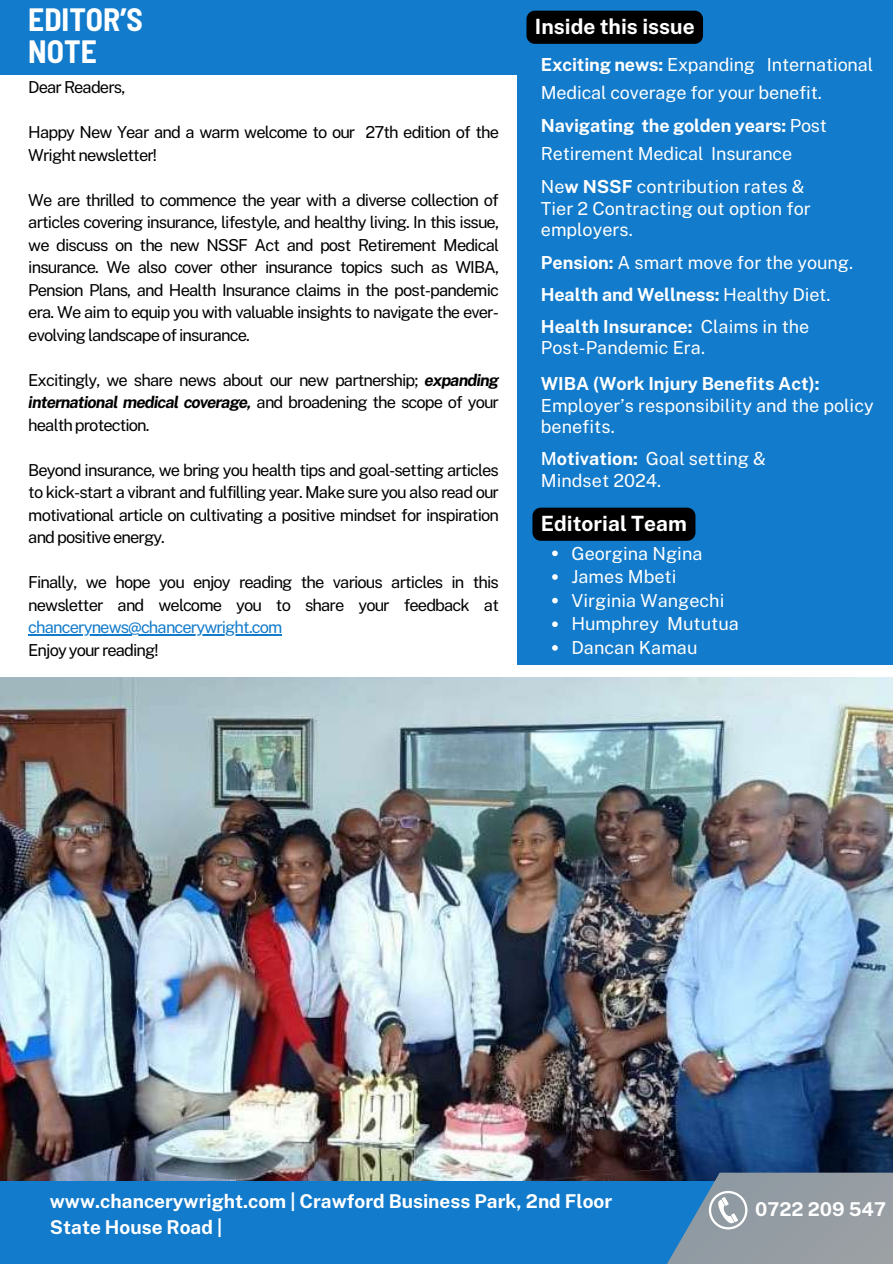
<style>
.page{position:relative;width:893px;height:1264px;background:#fff}
.page>*{position:absolute;margin:0;border:0;box-sizing:border-box;transform-origin:0 0}
.t1{font:700 semi-condensed 31.5px/31.5px "Barlow";color:#fff}
.t2{font:700 21px "Public Sans";color:#fff}
.t3{font:700 19.05px/25.8px "Public Sans";color:#fff}
.t4{font:18px/23.7px "Public Sans";color:#fff}
.t5{font:700 18px "Public Sans";color:#fff}
.t6{font:16.5px/22.5px "Public Sans";letter-spacing:-.055em;color:#000;text-align:justify}
.t7{font:16.5px "Public Sans";letter-spacing:-.055em;color:#127bcb}
.s1{font-weight:700;font-style:italic}
.s2{font-weight:700}
.s3{font-weight:500}
</style>
<div class="page">
<img style="left:0;top:677px;width:892px;height:504px">
<div style="left:0;top:0;width:518px;height:75px;background:#127bcb"></div>
<div style="left:517px;top:0;width:375px;height:378px;background:#127bcb"></div>
<div style="left:517px;top:363px;width:375px;height:302px;background:#127bcb"></div>
<hr style="left:28px;top:634px;width:253px;height:1px;background:#127bcb">
<svg style="left:552px;top:550px;width:5px;height:6px"></svg>
<svg style="left:552px;top:574px;width:5px;height:6px"></svg>
<svg style="left:552px;top:598px;width:5px;height:5px"></svg>
<svg style="left:552px;top:621px;width:5px;height:6px"></svg>
<svg style="left:552px;top:645px;width:5px;height:5px"></svg>
<div style="left:0;top:1181px;width:854px;height:82px;background:#127bcb"></div>
<svg style="left:630px;top:1172px;width:262px;height:91px"></svg>
<div style="left:526px;top:11px;width:177px;height:33px;background:#000"></div>
<div style="left:532px;top:507px;width:163px;height:34px;background:#000;border-radius:8px"></div>
<h1 class="t1" style="left:28px;top:3px;width:116px">EDITOR’S<br>NOTE</h1>
<p class="t6" style="left:28px;top:76px;width:98px">Dear Readers,</p>
<p class="t6" style="left:28px;top:121px;width:472px">Happy New Year and a warm welcome to our 27th edition of the<br>Wright newsletter!</p>
<p class="t6" style="left:28px;top:188px;width:472px">We are thrilled to commence the year with a diverse collection of articles covering insurance, lifestyle, and healthy living. In this issue, we discuss on the new NSSF Act and post Retirement Medical insurance. We also cover other insurance topics such as WIBA, Pension Plans, and Health Insurance claims in the post-pandemic era. We aim to equip you with valuable insights to navigate the ever&shy;evolving landscape of insurance.</p>
<p class="t6" style="left:28px;top:368px;width:472px">Excitingly, we share news about our new partnership; <span class="s1">expanding international medical coverage,</span> and broadening the scope of your health protection.</p>
<p class="t6" style="left:28px;top:458px;width:472px">Beyond insurance, we bring you health tips and goal-setting articles to kick-start a vibrant and fulfilling year. Make sure you also read our motivational article on cultivating a positive mindset for inspiration and positive energy.</p>
<p class="t6" style="left:28px;top:571px;width:472px">Finally, we hope you enjoy reading the various articles in this newsletter and welcome you to share your feedback at</p>
<p class="t7" style="left:28px;top:617px;width:255px">chancerynews@chancerywright.com</p>
<p class="t6" style="left:28px;top:638px;width:132px">Enjoy your reading!</p>
<p class="t2" style="left:535px;top:14px;width:161px">Inside this issue</p>
<p class="t4" style="left:541px;top:50px;width:334px;line-height:28.2px"><span class="s2">Exciting news:</span> Expanding International<br>Medical coverage for your benefit.</p>
<p class="t4" style="left:541px;top:111px;width:288px;line-height:28.2px"><span class="s2">Navigating the golden years:</span> Post<br>Retirement Medical Insurance</p>
<p class="t4" style="left:541px;top:176px;width:271px;line-height:21.3px">Ne<span class="s2">w NSSF</span> contribution rates &amp;<br>Tier 2 Contracting out option for employers.</p>
<p class="t4" style="left:541px;top:246px;width:314px;line-height:32px"><span class="s2">Pension:</span> A smart move for the young.<br><span class="s2">Health and Wellness:</span> Healthy Diet.<br><span class="s2">Health Insurance:</span> Claims in the</p>
<p class="t4" style="left:541px;top:336px;width:166px">Post-Pandemic Era.</p>
<p class="t5" style="left:541px;top:373px;width:280px">WIBA (Work Injury Benefits Act):</p>
<p class="t4" style="left:541px;top:394px;width:334px;line-height:21.3px">Employer’s responsibility and the policy benefits.</p>
<p class="t4" style="left:541px;top:448px;width:226px;line-height:21.3px"><span class="s3">M</span><span class="s2">otivation:</span> Goal setting &amp;<br>Mindset 2024.</p>
<p class="t2" style="left:541px;top:511px;width:148px">Editorial Team</p>
<p class="t4" style="left:571px;top:541px;width:169px">Georgina Ngina<br>James Mbeti<br>Virginia Wangechi<br>Humphrey Mututua<br>Dancan Kamau</p>
<p class="t3" style="left:50px;top:1187px;width:563px">www.chancerywright.com | Crawford Business Park, 2nd Floor<br>State House Road |</p>
<p class="t3" style="left:755px;top:1196px;width:132px">0722 209 547</p>
</div>
